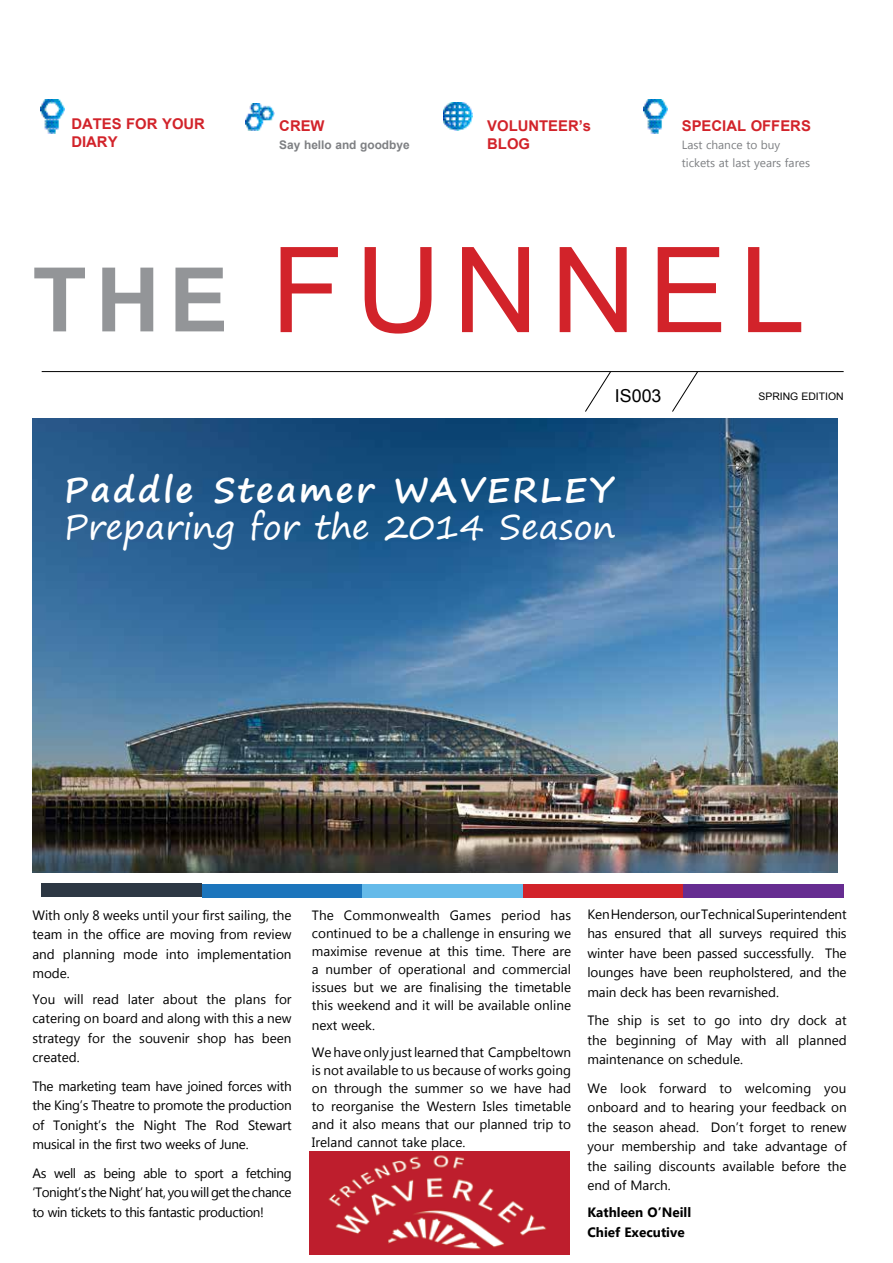
<style>
.page{position:relative;width:893px;height:1263px;background:#fff}
.page>*{position:absolute;margin:0;border:0;box-sizing:border-box;transform-origin:0 0}
.t1{font:118.8px "Arial";letter-spacing:.1em;color:#d2232a}
.t2{font:34.2px "Segoe Print";color:#fff}
.t3{font:700 34.2px "Segoe Print";letter-spacing:.075em;color:#fff}
.t4{font:17.85px "Arial";color:#000}
.t5{font:700 14.85px/17.9px "Arial";color:#d2232a}
.t6{font:13.5px/19.5px "Segoe UI";color:#000;text-align:justify}
.t7{font:700 13.5px/19.5px "Segoe UI";color:#000}
.t8{font:11.85px/17.9px "Segoe UI";color:#7e8083}
.t9{font:700 11.85px "Arial";color:#7e8083}
.t10{font:10.35px "Arial";color:#000}
.s1{font-weight:700;font-size:89.1px;color:#939598}
</style>
<div class="page">
<div style="left:42px;top:883px;width:160px;height:13px;background:#2d3844"></div>
<div style="left:202px;top:884px;width:160px;height:14px;background:#1c75bc"></div>
<div style="left:362px;top:884px;width:161px;height:14px;background:#65bae9"></div>
<div style="left:523px;top:884px;width:160px;height:14px;background:#d2232a"></div>
<div style="left:683px;top:884px;width:161px;height:14px;background:#662d91"></div>
<hr style="left:42px;top:371px;width:802px;height:1px;background:#000">
<img style="left:32px;top:419px;width:805px;height:454px">
<img style="left:245px;top:103px;width:30px;height:27px">
<img style="left:444px;top:102px;width:28px;height:29px">
<img style="left:644px;top:100px;width:23px;height:34px">
<svg style="left:584px;top:371px;width:27px;height:41px"></svg>
<svg style="left:671px;top:371px;width:28px;height:41px"></svg>
<img style="left:41px;top:100px;width:24px;height:34px">
<img style="left:309px;top:1151px;width:261px;height:104px">
<p class="t5" style="left:71px;top:115px;width:135px">DATES FOR YOUR<br>DIARY</p>
<p class="t5" style="left:279px;top:117px;width:47px">CREW</p>
<p class="t9" style="left:279px;top:137px;width:132px">Say hello and goodbye</p>
<p class="t5" style="left:487px;top:117px;width:105px">VOLUNTEER’s<br>BLOG</p>
<p class="t5" style="left:682px;top:117px;width:131px">SPECIAL OFFERS</p>
<p class="t8" style="left:682px;top:135px;width:130px">Last chance to buy tickets at last years fares</p>
<h1 class="t1" style="left:32px;top:213px;width:774px"><span class="s1">THE</span> FUNNEL</h1>
<h3 class="t4" style="left:615px;top:384px;width:48px">IS003</h3>
<p class="t10" style="left:758px;top:390px;width:87px">SPRING EDITION</p>
<h2 class="t3" style="left:64px;top:459px;width:550px">Paddle Steamer WAVERLEY</h2>
<h2 class="t2" style="left:64px;top:497px;width:553px">Preparing for the 2014 Season</h2>
<p class="t6" style="left:32px;top:905px;width:261px">With only 8 weeks until your first sailing, the team in the office are moving from review and planning mode into implementation mode.</p>
<p class="t6" style="left:32px;top:989px;width:261px">You will read later about the plans for catering on board and along with this a new strategy for the souvenir shop has been created.</p>
<p class="t6" style="left:32px;top:1076px;width:261px">The marketing team have joined forces with the King’s Theatre to promote the production of Tonight’s the Night The Rod Stewart musical in the first two weeks of June.</p>
<p class="t6" style="left:32px;top:1163px;width:261px">As well as being able to sport a fetching ‘Tonight’s the Night’ hat, you will get the chance to win tickets to this fantastic production!</p>
<p class="t6" style="left:312px;top:906px;width:261px;line-height:18px">The Commonwealth Games period has continued to be a challenge in ensuring we maximise revenue at this time. There are a number of operational and commercial issues but we are finalising the timetable this weekend and it will be available online</p>
<p class="t6" style="left:312px;top:1011px;width:261px;line-height:27px">next week.<br>We have only just learned that Campbeltown</p>
<p class="t6" style="left:312px;top:1060px;width:261px;line-height:18px">is not available to us because of works going on through the summer so we have had to reorganise the Western Isles timetable and it also means that our planned trip to Ireland cannot take place.</p>
<p class="t6" style="left:587px;top:904px;width:261px">Ken Henderson, our Technical Superintendent has ensured that all surveys required this winter have been passed successfully. The lounges have been reupholstered, and the main deck has been revarnished.</p>
<p class="t6" style="left:587px;top:1010px;width:261px">The ship is set to go into dry dock at the beginning of May with all planned maintenance on schedule.</p>
<p class="t6" style="left:587px;top:1078px;width:261px">We look forward to welcoming you onboard and to hearing your feedback on the season ahead. Don’t forget to renew your membership and take advantage of the sailing discounts available before the end of March.</p>
<p class="t7" style="left:587px;top:1202px;width:105px">Kathleen O’Neill<br>Chief Executive</p>
</div>
